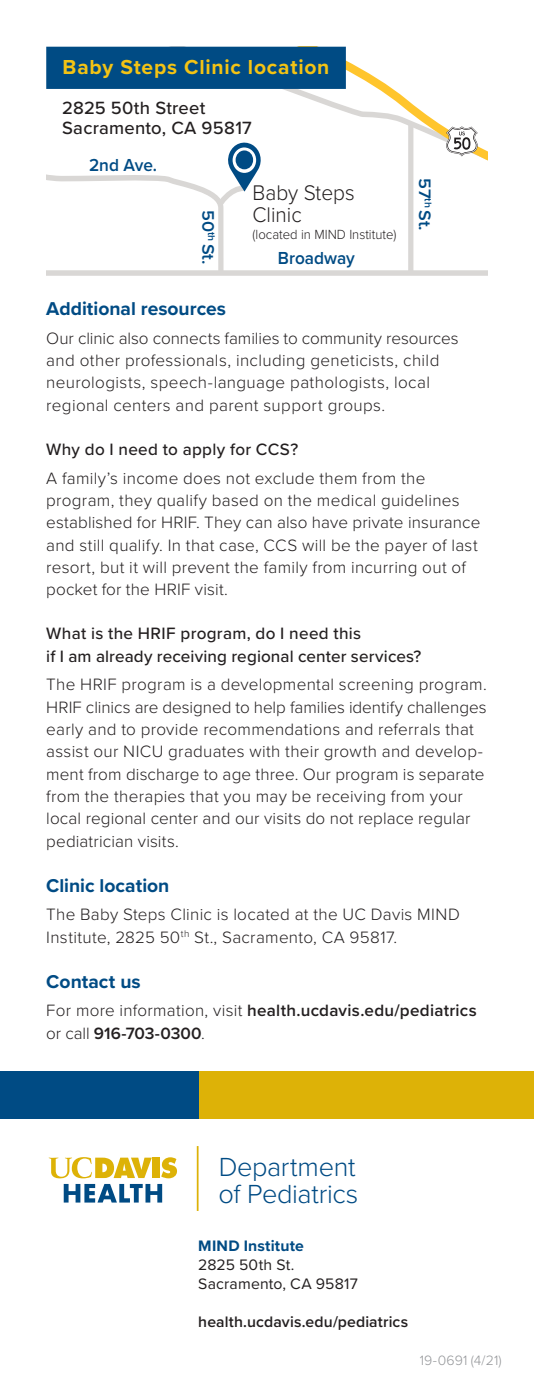
<style>
.page{position:relative;width:534px;height:1384px;background:#fff}
.page>*{position:absolute;margin:0;border:0;box-sizing:border-box;transform-origin:0 0}
.t1{font:300 27.12px/27.1px "Proxima Nova";letter-spacing:-.015em;color:#004b84}
.t2{font:300 21.88px/21.9px "Proxima Nova";color:#231f20;scale:.95 1}
.Body_Text_Light_Blac{font:700 21px "Proxima Nova";letter-spacing:.035em;color:#f3c314}
.body_text{font:700 19.25px "Proxima Nova";color:#004b84}
.subhead{font:700 19.25px "Proxima Nova";color:#004b84}
.Body_Text_Light_Blac-2{font:500 18.38px "Proxima Nova";letter-spacing:.015em;color:#231f20}
.t3{font:600 18.03px "Proxima Nova";color:#004b84;scale:.95 1}
.body_text-2{font:300 17.15px/22.4px "Proxima Nova";letter-spacing:.015em;color:#231f20}
.body_text-3{font:500 17.15px/22.4px "Proxima Nova";letter-spacing:.015em;color:#231f20}
.t4{font:600 17.15px "Proxima Nova";letter-spacing:-.005em;color:#004b84;scale:1.05 1}
.body_text-4{font:600 16.97px/22.4px "Proxima Nova";letter-spacing:.015em;color:#231f20}
.address_panel{font:600 15.75px "Proxima Nova";letter-spacing:.01em;color:#231f20}
.address_panel-2{font:700 15.75px/18.9px "Proxima Nova";letter-spacing:.015em;color:#004b84}
.address_panel-3{font:15.75px "Proxima Nova";letter-spacing:.01em;color:#231f20}
.intro_text{font:300 14px "Proxima Nova";letter-spacing:.01em;color:#939598}
.t5{font:300 13.65px "Proxima Nova";color:#231f20;scale:.95 1}
.s1{font-weight:300}
.s2{font-weight:400;color:#231f20}
</style>
<div class="page">
<svg style="left:64px;top:1184px;width:98px;height:18px"></svg>
<svg style="left:161px;top:1157px;width:16px;height:21px"></svg>
<div style="left:152px;top:1158px;width:8px;height:20px;background:#ddb207"></div>
<svg style="left:48px;top:1157px;width:104px;height:21px"></svg>
<hr style="left:197px;top:1146px;width:1px;height:65px;background:#ddb207">
<div style="left:157px;top:1071px;width:376px;height:47px;background:#ddb207"></div>
<div style="left:0;top:1071px;width:198px;height:47px;background:#004b84"></div>
<div style="left:408px;top:123px;width:5px;height:150px;background:#d9d7d5"></div>
<svg style="left:241px;top:60px;width:246px;height:123px"></svg>
<svg style="left:445px;top:126px;width:32px;height:30px"></svg>
<div style="left:46px;top:270px;width:441px;height:6px;background:#d9d7d5"></div>
<svg style="left:46px;top:143px;width:214px;height:128px"></svg>
<div style="left:235px;top:150px;width:18px;height:19px;background:#004b84;border-radius:50%"></div>
<div style="left:46px;top:47px;width:300px;height:42px;background:#004b84"></div>
<p class="Body_Text_Light_Blac" style="left:63px;top:51px;width:268px">Baby Steps Clinic location</p>
<p class="Body_Text_Light_Blac-2" style="left:62px;top:94px;width:145px">2825 50th Street</p>
<p class="Body_Text_Light_Blac-2" style="left:62px;top:115px;width:191px">Sacramento, CA 95817</p>
<p class="t3" style="left:89px;top:151px;width:73px">2nd Ave.</p>
<p class="t4" style="left:221px;top:210px;width:53px;rotate:90deg">50<sup>th</sup> St.</p>
<p class="t2" style="left:252px;top:181px;width:109px">Baby Steps<br>Clinic</p>
<p class="t5" style="left:252px;top:225px;width:153px">(located in MIND Institute)</p>
<p class="t3" style="left:278px;top:245px;width:83px">Broadway</p>
<p class="t4" style="left:437px;top:178px;width:52px;rotate:90deg">57<sup>th</sup> St.</p>
<p class="subhead" style="left:46px;top:294px;width:181px">Additional resources</p>
<p class="body_text-2" style="left:46px;top:326px;width:413px">Our clinic also connects families to community resources and other professionals, including geneticists, child neurologists, speech-language pathologists, local regional centers and parent support groups.</p>
<p class="body_text-3" style="left:46px;top:437px;width:253px">Why do I need to apply for CCS?</p>
<p class="body_text-2" style="left:46px;top:466px;width:435px">A family’s income does not exclude them from the program, they qualify based on the medical guidelines established for HRIF. They can also have private insurance and still qualify. In that case, CCS will be the payer of last resort, but it will prevent the family from incurring out of pocket for the HRIF visit.</p>
<p class="body_text-3" style="left:46px;top:622px;width:376px">What is the HRIF program, do I need this<br>if I am already receiving regional center services?</p>
<p class="body_text-2" style="left:46px;top:673px;width:442px">The HRIF program is a developmental screening program.<br>HRIF clinics are designed to help families identify challenges early and to provide recommendations and referrals that assist our NICU graduates with their growth and develop&shy;ment from discharge to age three. Our program is separate from the therapies that you may be receiving from your local regional center and our visits do not replace regular pediatrician visits.</p>
<p class="body_text" style="left:46px;top:871px;width:125px">Clinic location</p>
<p class="body_text-2" style="left:46px;top:902px;width:415px">The Baby Steps Clinic is located at the UC Davis MIND<br>Institute, 2825 50<sup>th</sup> St., Sacramento, CA 95817.</p>
<p class="body_text" style="left:46px;top:967px;width:96px">Contact us</p>
<p class="body_text-4" style="left:46px;top:999px;width:432px"><span class="s1">For more information, visit</span> health.ucdavis.edu/pediatrics <span class="s1">or call</span> 916-703-0300<span class="s1">.</span></p>
<p class="t1" style="left:218px;top:1152px;width:141px">Department of Pediatrics</p>
<p class="address_panel-2" style="left:198px;top:1236px;width:107px">MIND Institute<br><span class="s2">2825 50th St.</span></p>
<p class="address_panel-3" style="left:198px;top:1272px;width:161px">Sacramento, CA 95817</p>
<p class="address_panel" style="left:198px;top:1310px;width:211px">health.ucdavis.edu/pediatrics</p>
<p class="intro_text" style="left:419px;top:1350px;width:83px">19-0691 (4/21)</p>
</div>
